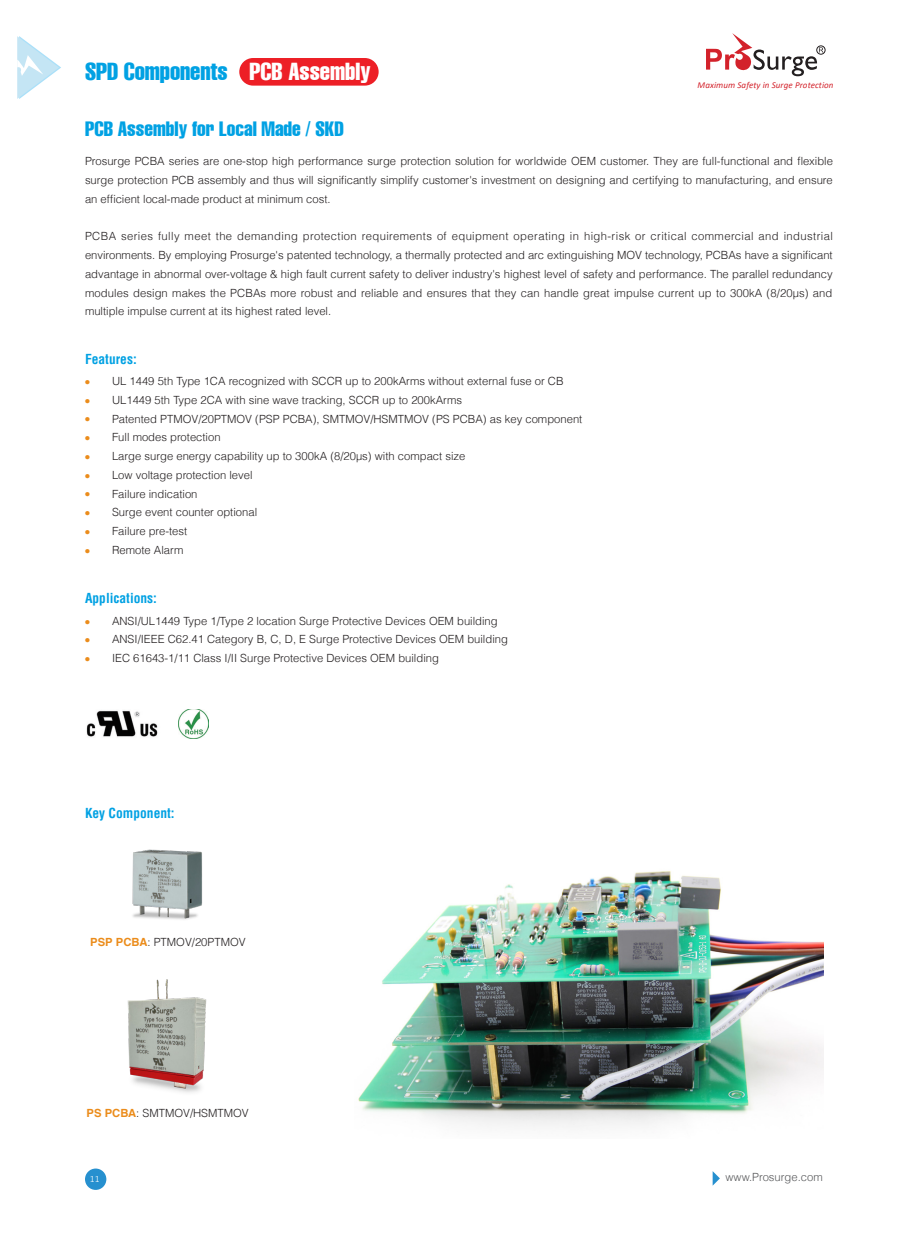
<style>
.page{position:relative;width:919px;height:1238px;background:#fff}
.page>*{position:absolute;margin:0;border:0;box-sizing:border-box;transform-origin:0 0}
.t1{font:extra-condensed 24px "Helvetica LT";letter-spacing:-.005em;color:#00a1e3}
.t2{font:extra-condensed 24px "Helvetica LT";color:#fff}
.t3{font:extra-condensed 20.25px "Helvetica LT";color:#00a1e3}
.t4{font:700 condensed 13.5px "Helvetica";color:#00a1e3}
.正文{font:300 11.25px/18.8px "Helvetica LT";color:#231f20;text-align:justify}
.t5{font:300 11.25px "Helvetica LT";color:#57585a}
.t6{font:300 9.6px "Calibri";color:#fff}
.t7{font:italic 9px "Calibri";letter-spacing:.01em;color:#d3222b}
.s1{font-family:"Helvetica";font-weight:400;font-size:13.5px;color:#eb8c1b}
.s2{font-weight:700;color:#eb8c1b}
</style>
<div class="page">
<svg style="left:712px;top:1171px;width:7px;height:14px"></svg>
<svg style="left:17px;top:36px;width:44px;height:63px"></svg>
<img style="left:86px;top:710px;width:72px;height:27px">
<img style="left:178px;top:709px;width:30px;height:29px">
<div style="left:239px;top:58px;width:139px;height:28px;background:#ed1f26;border-radius:14px"></div>
<img style="left:358px;top:871px;width:465px;height:256px">
<img style="left:127px;top:979px;width:80px;height:114px">
<img style="left:132px;top:849px;width:71px;height:71px">
<div style="left:816px;top:46px;width:9px;height:9px;border:1px solid #231f20;border-radius:50%"></div>
<svg style="left:706px;top:33px;width:117px;height:43px"></svg>
<div style="left:85px;top:1168px;width:21px;height:21px;background:#2690cf;border-radius:50%"></div>
<p class="t1" style="left:85px;top:57px;width:144px">SPD Components</p>
<p class="t2" style="left:249px;top:57px;width:123px">PCB Assembly</p>
<p class="t3" style="left:85px;top:116px;width:260px">PCB Assembly for Local Made / SKD</p>
<p class="t7" style="left:697px;top:79px;width:137px">Maximum Safety in Surge Protection</p>
<p class="正文" style="left:85px;top:152px;width:749px">Prosurge PCBA series are one-stop high performance surge protection solution for worldwide OEM customer. They are full-functional and flexible surge protection PCB assembly and thus will significantly simplify customer's investment on designing and certifying to manufacturing, and ensure an efficient local-made product at minimum cost.</p>
<p class="正文" style="left:85px;top:227px;width:749px">PCBA series fully meet the demanding protection requirements of equipment operating in high-risk or critical commercial and industrial environments. By employing Prosurge's patented technology, a thermally protected and arc extinguishing MOV technology, PCBAs have a significant advantage in abnormal over-voltage &amp; high fault current safety to deliver industry's highest level of safety and performance. The parallel redundancy modules design makes the PCBAs more robust and reliable and ensures that they can handle great impulse current up to 300kA (8/20μs) and multiple impulse current at its highest rated level.</p>
<p class="t4" style="left:85px;top:350px;width:53px">Features:</p>
<p class="正文" style="left:85px;top:371px;width:480px"><span class="s1">•</span> UL 1449 5th Type 1CA recognized with SCCR up to 200kArms without external fuse or CB</p>
<p class="正文" style="left:85px;top:390px;width:379px"><span class="s1">•</span> UL1449 5th Type 2CA with sine wave tracking, SCCR up to 200kArms</p>
<p class="正文" style="left:85px;top:409px;width:499px"><span class="s1">•</span> Patented PTMOV/20PTMOV (PSP PCBA), SMTMOV/HSMTMOV (PS PCBA) as key component</p>
<p class="正文" style="left:85px;top:428px;width:137px"><span class="s1">•</span> Full modes protection</p>
<p class="正文" style="left:85px;top:446px;width:382px"><span class="s1">•</span> Large surge energy capability up to 300kA (8/20μs) with compact size</p>
<p class="正文" style="left:85px;top:465px;width:169px"><span class="s1">•</span> Low voltage protection level</p>
<p class="正文" style="left:85px;top:484px;width:114px"><span class="s1">•</span> Failure indication</p>
<p class="正文" style="left:85px;top:503px;width:174px"><span class="s1">•</span> Surge event counter optional</p>
<p class="正文" style="left:85px;top:521px;width:104px"><span class="s1">•</span> Failure pre-test</p>
<p class="正文" style="left:85px;top:540px;width:100px"><span class="s1">•</span> Remote Alarm</p>
<p class="t4" style="left:85px;top:590px;width:74px">Applications:</p>
<p class="正文" style="left:85px;top:611px;width:414px"><span class="s1">•</span> ANSI/UL1449 Type 1/Type 2 location Surge Protective Devices OEM building</p>
<p class="正文" style="left:85px;top:630px;width:424px"><span class="s1">•</span> ANSI/IEEE C62.41 Category B, C, D, E Surge Protective Devices OEM building</p>
<p class="正文" style="left:85px;top:648px;width:355px"><span class="s1">•</span> IEC 61643-1/11 Class I/II Surge Protective Devices OEM building</p>
<p class="t4" style="left:85px;top:805px;width:91px">Key Component:</p>
<p class="正文" style="left:90px;top:933px;width:157px"><span class="s2">PSP PCBA</span>: PTMOV/20PTMOV</p>
<p class="正文" style="left:87px;top:1103px;width:164px"><span class="s2">PS PCBA</span>: SMTMOV/HSMTMOV</p>
<p class="t6" style="left:90px;top:1172px;width:11px">11</p>
<p class="t5" style="left:725px;top:1170px;width:99px">www.Prosurge.com</p>
</div>
